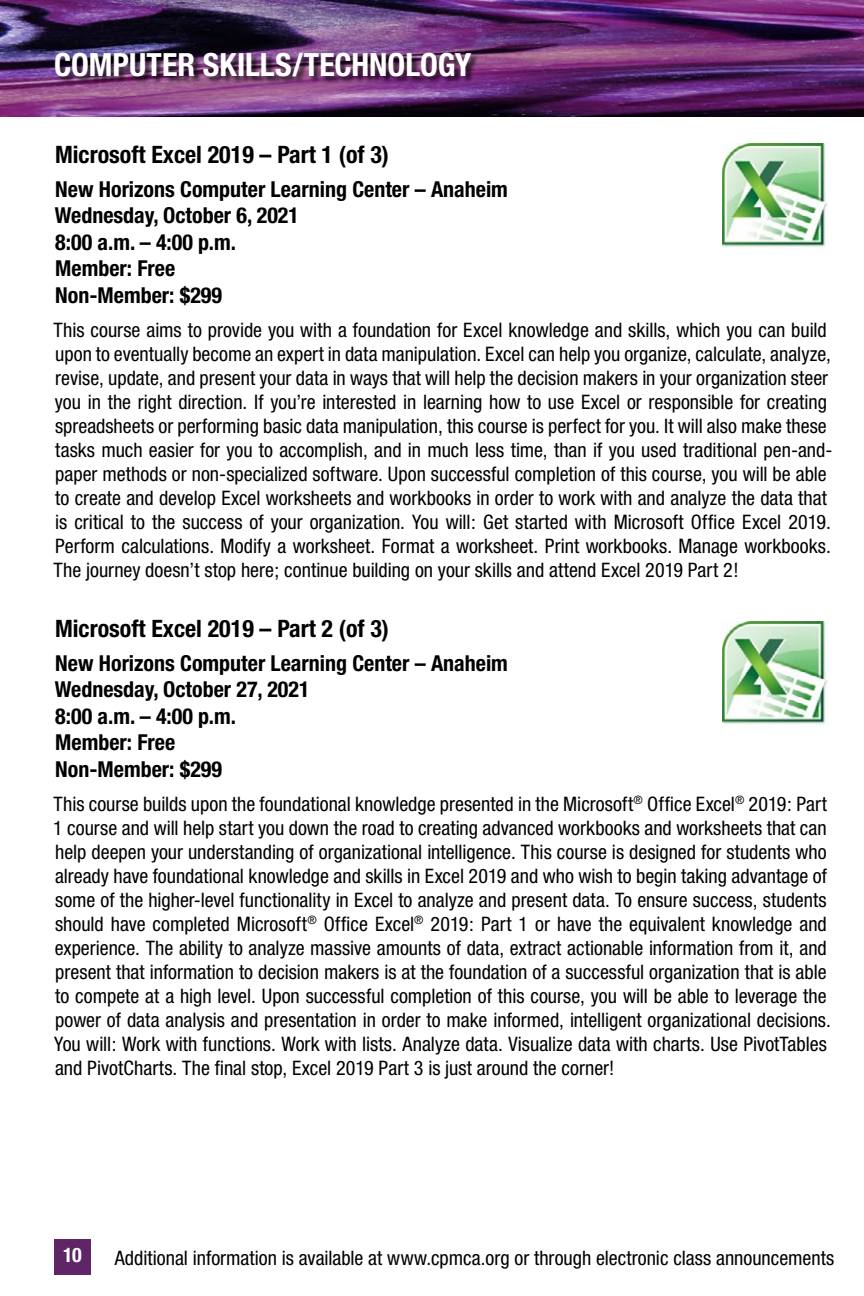
<style>
.page{position:relative;width:864px;height:1296px;background:#fff}
.page>*{position:absolute;margin:0;border:0;box-sizing:border-box;transform-origin:0 0}
.Top_type_-_left_page{font:700 condensed 32px "Helvetica Neue";color:#fff}
.Course_titles_BLACK{font:700 condensed 24px "Helvetica Neue";color:#000}
.Course_time___date_t{font:700 condensed 22px/26.4px "Helvetica Neue";color:#000}
.Course_descrip_para{font:condensed 20px/24px "Helvetica Neue";color:#000}
.t1{font:700 condensed 20px "Helvetica Neue";color:#fff}
</style>
<div class="page">
<img style="left:0;top:0;width:864px;height:117px">
<div style="left:54px;top:1239px;width:37px;height:35px;background:#602567"></div>
<div style="left:55px;top:53px;width:425px;height:31px;background:#000;opacity:.75"></div>
<img style="left:723px;top:621px;width:105px;height:103px">
<img style="left:723px;top:144px;width:105px;height:103px">
<p class="Top_type_-_left_page" style="left:54px;top:45px;width:419px">COMPUTER SKILLS/TECHNOLOGY</p>
<p class="Course_titles_BLACK" style="left:55px;top:140px;width:335px">Microsoft Excel 2019 – Part 1 (of 3)</p>
<p class="Course_time___date_t" style="left:55px;top:176px;width:455px">New Horizons Computer Learning Center – Anaheim<br>Wednesday, October 6, 2021<br>8:00 a.m. – 4:00 p.m.<br>Member: Free<br>Non-Member: $299</p>
<p class="Course_descrip_para" style="left:54px;top:317px;width:780px">This course aims to provide you with a foundation for Excel knowledge and skills, which you can build upon to eventually become an expert in data manipulation. Excel can help you organize, calculate, analyze, revise, update, and present your data in ways that will help the decision makers in your organization steer you in the right direction. If you’re interested in learning how to use Excel or responsible for creating spreadsheets or performing basic data manipulation, this course is perfect for you. It will also make these tasks much easier for you to accomplish, and in much less time, than if you used traditional pen-and&shy;paper methods or non-specialized software. Upon successful completion of this course, you will be able to create and develop Excel worksheets and workbooks in order to work with and analyze the data that is critical to the success of your organization. You will: Get started with Microsoft Office Excel 2019.<br>Perform calculations. Modify a worksheet. Format a worksheet. Print workbooks. Manage workbooks.<br>The journey doesn’t stop here; continue building on your skills and attend Excel 2019 Part 2!</p>
<p class="Course_titles_BLACK" style="left:55px;top:614px;width:335px">Microsoft Excel 2019 – Part 2 (of 3)</p>
<p class="Course_time___date_t" style="left:55px;top:650px;width:455px">New Horizons Computer Learning Center – Anaheim<br>Wednesday, October 27, 2021<br>8:00 a.m. – 4:00 p.m.<br>Member: Free<br>Non-Member: $299</p>
<p class="Course_descrip_para" style="left:53px;top:791px;width:776px;text-align:justify">This course builds upon the foundational knowledge presented in the Microsoft<sup>®</sup> Office Excel<sup>®</sup> 2019: Part 1 course and will help start you down the road to creating advanced workbooks and worksheets that can help deepen your understanding of organizational intelligence. This course is designed for students who already have foundational knowledge and skills in Excel 2019 and who wish to begin taking advantage of some of the higher-level functionality in Excel to analyze and present data. To ensure success, students should have completed Microsoft<sup>®</sup> Office Excel<sup>®</sup> 2019: Part 1 or have the equivalent knowledge and experience. The ability to analyze massive amounts of data, extract actionable information from it, and present that information to decision makers is at the foundation of a successful organization that is able to compete at a high level. Upon successful completion of this course, you will be able to leverage the power of data analysis and presentation in order to make informed, intelligent organizational decisions.<br>You will: Work with functions. Work with lists. Analyze data. Visualize data with charts. Use PivotTables and PivotCharts. The final stop, Excel 2019 Part 3 is just around the corner!</p>
<p class="t1" style="left:63px;top:1243px;width:20px">10</p>
<p class="Course_descrip_para" style="left:115px;top:1246px;width:721px">Additional information is available at www.cpmca.org or through electronic class announcements</p>
</div>
